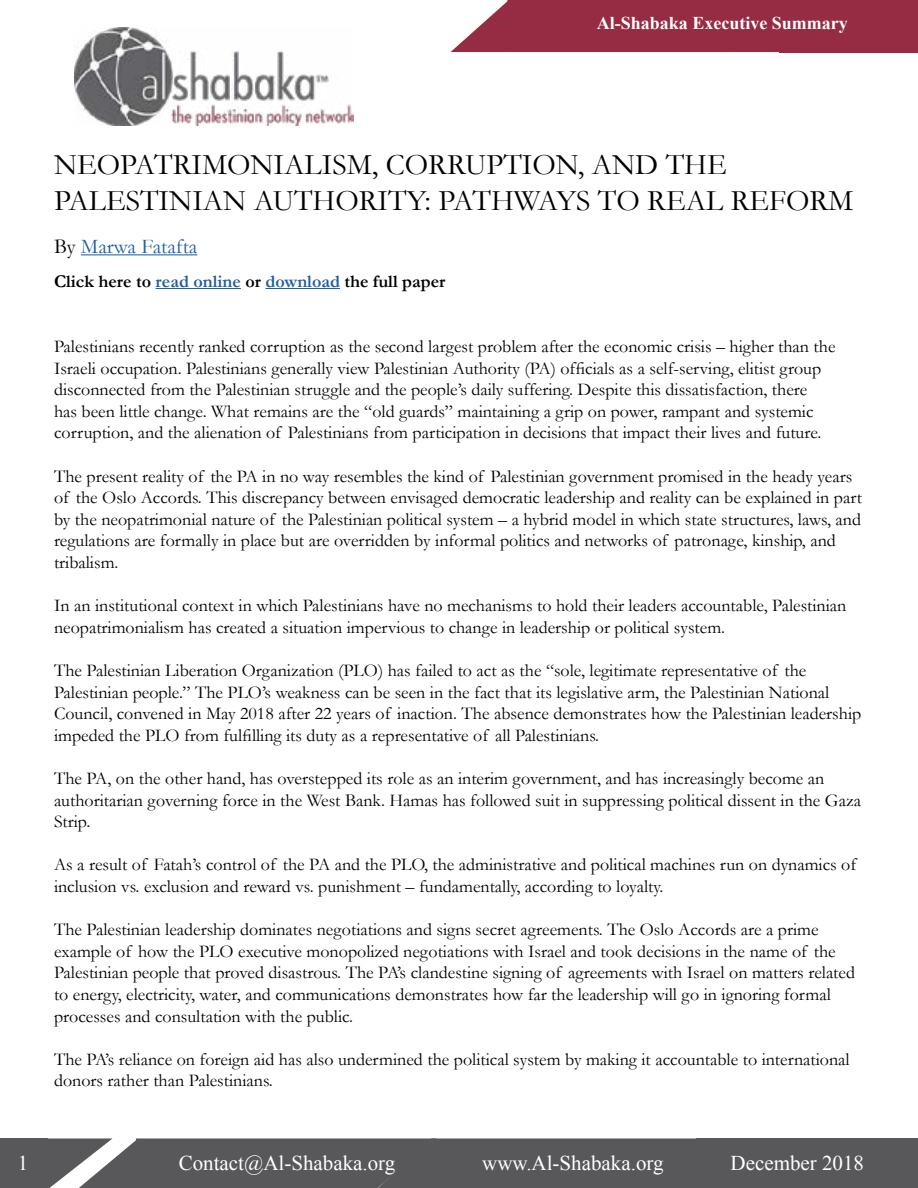
<style>
.page{position:relative;width:918px;height:1188px;background:#fff}
.page>*{position:absolute;margin:0;border:0;box-sizing:border-box;transform-origin:0 0}
.t1{font:30px/36px "Garamond";color:#000}
.t2{font:21px "Times New Roman";color:#fff}
.t3{font:21px "Garamond";color:#215e9e}
.t4{font:18px/21.6px "Garamond";color:#000}
.t5{font:700 18px "Garamond";color:#000}
.t6{font:700 18px "Times New Roman";color:#fff}
.s1{color:#000}
.s2{color:#215e9e}
</style>
<div class="page">
<hr style="left:156px;top:288px;width:85px;height:1px;background:#215e9e">
<hr style="left:265px;top:288px;width:75px;height:1px;background:#215e9e">
<div style="left:0;top:1138px;width:48px;height:50px;background:#58585a"></div>
<div style="left:697px;top:1138px;width:221px;height:50px;background:#58585a"></div>
<div style="left:48px;top:1138px;width:649px;height:50px;background:#58585a"></div>
<hr style="left:81px;top:254px;width:116px;height:1px;background:#215e9e">
<img style="left:74px;top:27px;width:280px;height:99px">
<div style="left:779px;top:0;width:139px;height:52px;background:#962c43"></div>
<svg style="left:451px;top:0;width:328px;height:52px;background:#9f3f54"></svg>
<p class="t6" style="left:597px;top:10px;width:253px">Al-Shabaka Executive Summary</p>
<h1 class="t1" style="left:54px;top:146px;width:801px">NEOPATRIMONIALISM, CORRUPTION, AND THE<br>PALESTINIAN AUTHORITY: PATHWAYS TO REAL REFORM</h1>
<p class="t3" style="left:54px;top:234px;width:145px"><span class="s1">By</span> Marwa Fatafta</p>
<p class="t5" style="left:54px;top:271px;width:393px">Click here to <span class="s2">read online</span> or <span class="s2">download</span> the full paper</p>
<p class="t4" style="left:54px;top:335px;width:783px">Palestinians recently ranked corruption as the second largest problem after the economic crisis – higher than the Israeli occupation. Palestinians generally view Palestinian Authority (PA) officials as a self-serving, elitist group disconnected from the Palestinian struggle and the people’s daily suffering. Despite this dissatisfaction, there<br>has been little change. What remains are the “old guards” maintaining a grip on power, rampant and systemic corruption, and the alienation of Palestinians from participation in decisions that impact their lives and future.</p>
<p class="t4" style="left:54px;top:465px;width:810px">The present reality of the PA in no way resembles the kind of Palestinian government promised in the heady years of the Oslo Accords. This discrepancy between envisaged democratic leadership and reality can be explained in part by the neopatrimonial nature of the Palestinian political system – a hybrid model in which state structures, laws, and regulations are formally in place but are overridden by informal politics and networks of patronage, kinship, and tribalism.</p>
<p class="t4" style="left:54px;top:595px;width:794px">In an institutional context in which Palestinians have no mechanisms to hold their leaders accountable, Palestinian neopatrimonialism has created a situation impervious to change in leadership or political system.</p>
<p class="t4" style="left:54px;top:659px;width:809px">The Palestinian Liberation Organization (PLO) has failed to act as the “sole, legitimate representative of the Palestinian people.” The PLO’s weakness can be seen in the fact that its legislative arm, the Palestinian National Council, convened in May 2018 after 22 years of inaction. The absence demonstrates how the Palestinian leadership impeded the PLO from fulfilling its duty as a representative of all Palestinians.</p>
<p class="t4" style="left:54px;top:767px;width:809px">The PA, on the other hand, has overstepped its role as an interim government, and has increasingly become an authoritarian governing force in the West Bank. Hamas has followed suit in suppressing political dissent in the Gaza<br>Strip.</p>
<p class="t4" style="left:54px;top:854px;width:804px">As a result of Fatah’s control of the PA and the PLO, the administrative and political machines run on dynamics of inclusion vs. exclusion and reward vs. punishment – fundamentally, according to loyalty.</p>
<p class="t4" style="left:54px;top:919px;width:803px">The Palestinian leadership dominates negotiations and signs secret agreements. The Oslo Accords are a prime example of how the PLO executive monopolized negotiations with Israel and took decisions in the name of the Palestinian people that proved disastrous. The PA’s clandestine signing of agreements with Israel on matters related to energy, electricity, water, and communications demonstrates how far the leadership will go in ignoring formal processes and consultation with the public.</p>
<p class="t4" style="left:54px;top:1048px;width:797px">The PA’s reliance on foreign aid has also undermined the political system by making it accountable to international donors rather than Palestinians.</p>
<p class="t2" style="left:18px;top:1149px;width:12px">1</p>
<p class="t2" style="left:179px;top:1149px;width:218px">Contact@Al-Shabaka.org</p>
<p class="t2" style="left:482px;top:1149px;width:183px">www.Al-Shabaka.org</p>
<p class="t2" style="left:731px;top:1149px;width:135px">December 2018</p>
</div>
